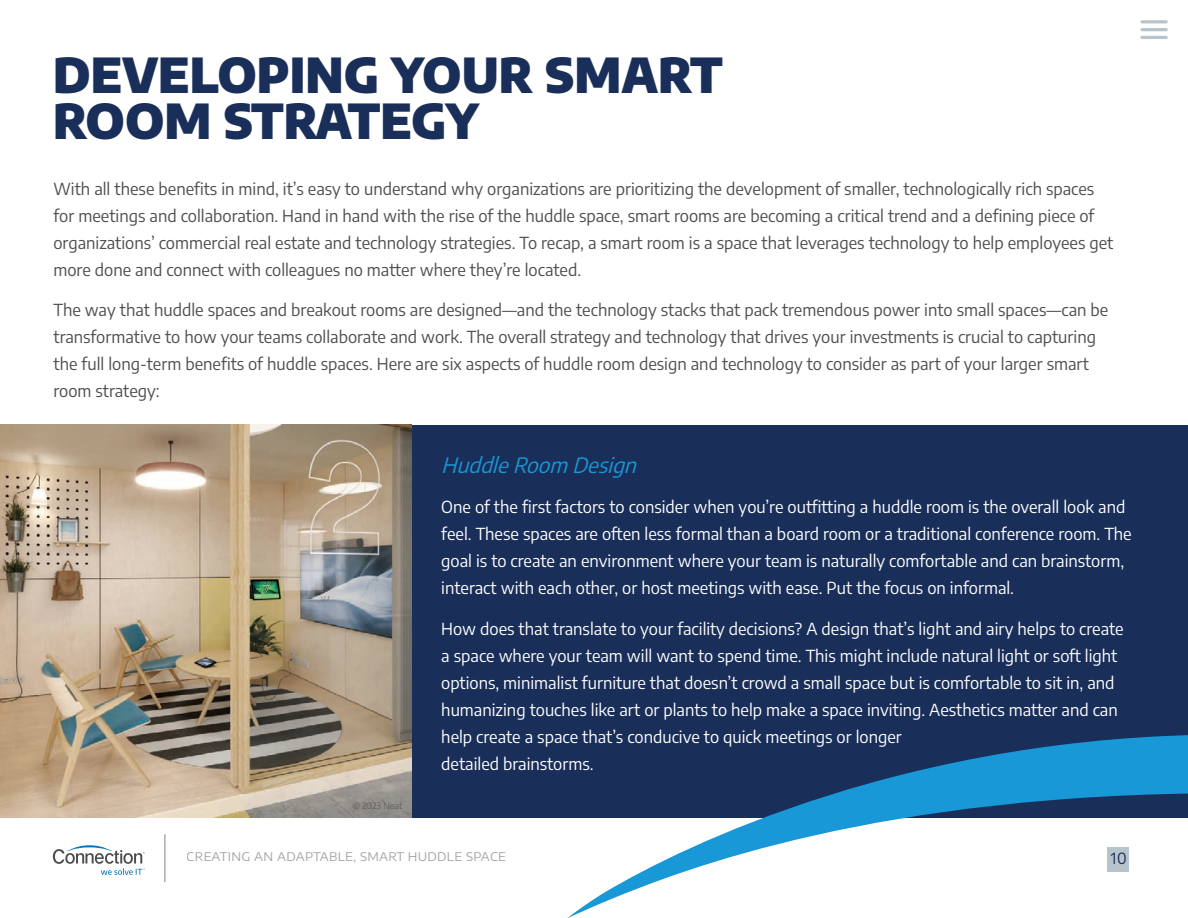
<style>
.page{position:relative;width:1188px;height:918px;background:#fff}
.page>*{position:absolute;margin:0;border:0;box-sizing:border-box;transform-origin:0 0}
.Section_Title{font:900 48px/46.5px "Encode Sans";color:#192e59}
.Intro{font:italic 21px "Encode Sans";color:#1898d6}
.Intro-2{font:16.5px/27px "Encode Sans";color:#4d4c4f}
.Intro-3{font:16.5px/27px "Encode Sans";color:#fff}
.t1{font:15.45px "Encode Sans";color:#192e59}
.t2{font:11.85px "Encode Sans Expanded";letter-spacing:.02em;color:#676467}
.t3{font:9px "Encode Sans";letter-spacing:-.005em;color:#4d4c4f}
</style>
<div class="page">
<hr style="left:1140px;top:20px;width:28px;height:3px;background:#b8c4cc;border-radius:2px">
<hr style="left:1140px;top:28px;width:28px;height:3px;background:#b8c4cc;border-radius:2px">
<hr style="left:1140px;top:36px;width:28px;height:3px;background:#b8c4cc;border-radius:2px">
<div style="left:0;top:425px;width:1188px;height:392px;background:#192e59"></div>
<svg style="left:567px;top:735px;width:621px;height:183px"></svg>
<img style="left:0;top:425px;width:411px;height:392px">
<svg style="left:53px;top:845px;width:92px;height:30px"></svg>
<hr style="left:165px;top:834px;width:1px;height:48px;background:#818386">
<p class="Section_Title" style="left:53px;top:48px;width:671px">DEVELOPING YOUR SMART<br>ROOM STRATEGY</p>
<p class="Intro-2" style="left:54px;top:174px;width:1061px">With all these benefits in mind, it’s easy to understand why organizations are prioritizing the development of smaller, technologically rich spaces for meetings and collaboration. Hand in hand with the rise of the huddle space, smart rooms are becoming a critical trend and a defining piece of organizations’ commercial real estate and technology strategies. To recap, a smart room is a space that leverages technology to help employees get more done and connect with colleagues no matter where they’re located.</p>
<p class="Intro-2" style="left:54px;top:296px;width:1056px">The way that huddle spaces and breakout rooms are designed—and the technology stacks that pack tremendous power into small spaces—can be transformative to how your teams collaborate and work. The overall strategy and technology that drives your investments is crucial to capturing the full long-term benefits of huddle spaces. Here are six aspects of huddle room design and technology to consider as part of your larger smart room strategy:</p>
<p class="t3" style="left:352px;top:799px;width:52px">© 2023 Neat</p>
<p class="Intro" style="left:441px;top:450px;width:203px">HuddleRoom Design</p>
<p class="Intro-3" style="left:441px;top:493px;width:692px">One of the first factors to consider when you’re outfitting a huddle room is the overall look and feel. These spaces are often less formal than a board room or a traditional conference room. The goal is to create an environment where your team is naturally comfortable and can brainstorm, interact with each other, or host meetings with ease. Put the focus on informal.</p>
<p class="Intro-3" style="left:441px;top:614px;width:684px">How does that translate to your facility decisions? A design that’s light and airy helps to create a space where your team will want to spend time. This might include natural light or soft light options, minimalist furniture that doesn’t crowd a small space but is comfortable to sit in, and humanizing touches like art or plants to help make a space inviting. Aesthetics matter and can help create a space that’s conducive to quick meetings or longer<br>detailed brainstorms.</p>
<p class="t2" style="left:187px;top:848px;width:321px">CREATING AN ADAPTABLE, SMART HUDDLE SPACE</p>
<p class="t1" style="left:1111px;top:848px;width:17px">10</p>
</div>
